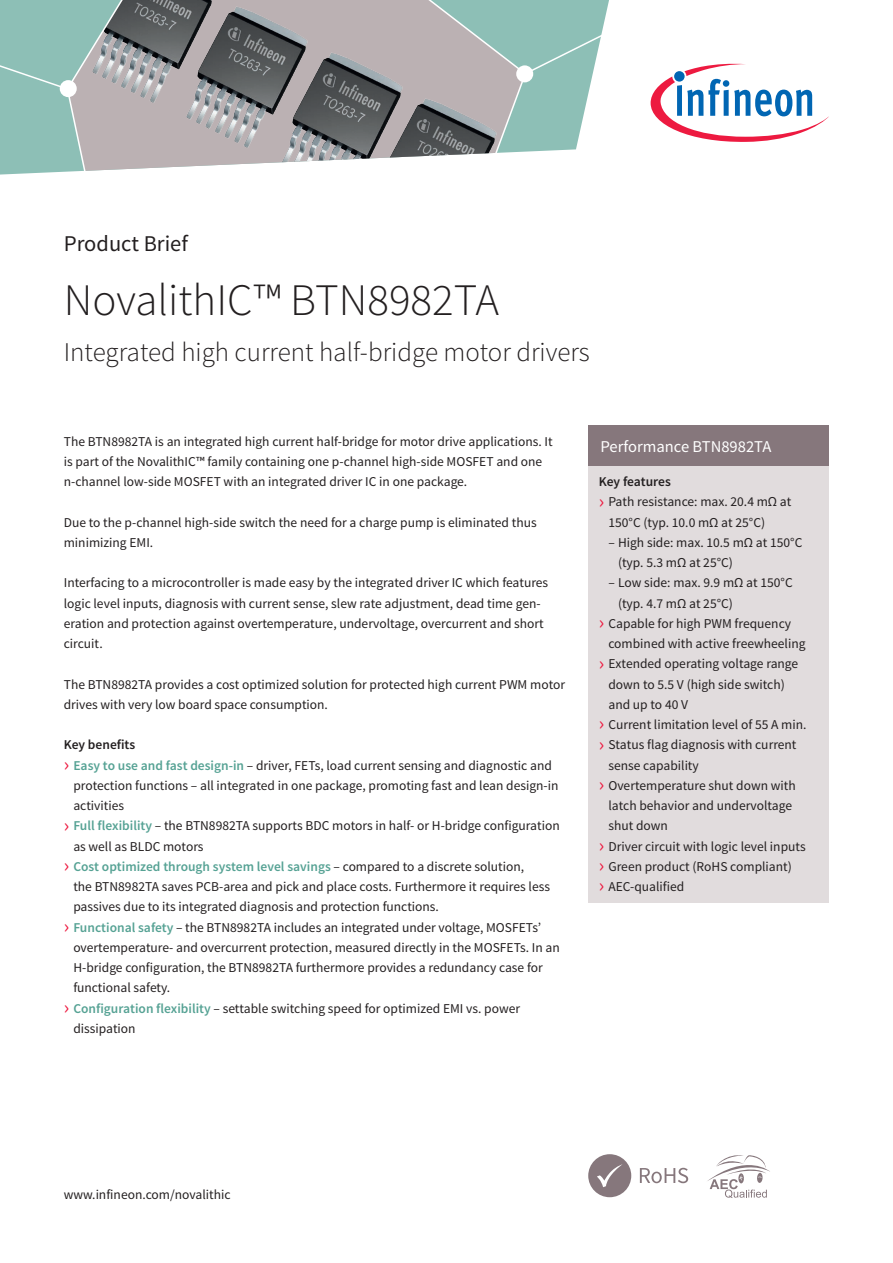
<style>
.page{position:relative;width:893px;height:1263px;background:#fff}
.page>*{position:absolute;margin:0;border:0;box-sizing:border-box;transform-origin:0 0}
.t1{font:300 45px "Source Sans Pro";color:#231f20}
.t2{font:300 27px "Source Sans Pro";color:#231f20}
.t3{font:22.5px "Source Sans Pro";color:#231f20}
.t4{font:16.5px "Source Sans Pro";color:#fff}
.t5{font:13.5px/20.2px "Source Sans Pro";color:#231f20}
.t6{font:600 13.5px "Source Sans Pro";color:#56a294}
.t7{font:600 13.5px "Source Sans Pro";color:#231f20}
.s1{font-size:20.25px;color:#ed1a40}
.s2{font-weight:600;color:#56a294}
.s3{font-weight:400;font-size:20.25px;color:#ed1a40}
.s4{font-weight:400;color:#231f20}
</style>
<div class="page">
<svg style="left:202px;top:0;width:175px;height:166px;background:#c0b7b9"></svg>
<svg style="left:0;top:0;width:202px;height:175px;background:#9cb0ad"></svg>
<svg style="left:377px;top:0;width:231px;height:153px;background:#a9c0bc"></svg>
<div style="left:516px;top:65px;width:17px;height:17px;background:#fff;border-radius:50%"></div>
<img style="left:279px;top:50px;width:125px;height:112px">
<img style="left:373px;top:96px;width:125px;height:62px">
<img style="left:184px;top:4px;width:125px;height:146px">
<svg style="left:651px;top:63px;width:178px;height:79px"></svg>
<div style="left:588px;top:463px;width:241px;height:440px;background:#e1dcdd"></div>
<div style="left:588px;top:425px;width:241px;height:41px;background:#86777c"></div>
<svg style="left:707px;top:1155px;width:63px;height:43px"></svg>
<div style="left:588px;top:1154px;width:43px;height:43px;background:#86777c;border-radius:50%"></div>
<svg style="left:640px;top:1168px;width:48px;height:15px"></svg>
<svg style="left:597px;top:1164px;width:25px;height:23px"></svg>
<h3 class="t3" style="left:64px;top:229px;width:126px">Product Brief</h3>
<h1 class="t1" style="left:64px;top:273px;width:437px">NovalithIC™ BTN8982TA</h1>
<h2 class="t2" style="left:64px;top:335px;width:527px">Integrated high current half-bridge motor drivers</h2>
<p class="t5" style="left:64px;top:431px;width:490px">The BTN8982TA is an integrated high current half-bridge for motor drive applications. It is part of the NovalithIC™ family containing one p-channel high-side MOSFET and one n-channel low-side MOSFET with an integrated driver IC in one package.</p>
<p class="t5" style="left:64px;top:512px;width:474px">Due to the p-channel high-side switch the need for a charge pump is eliminated thus minimizing EMI.</p>
<p class="t5" style="left:64px;top:573px;width:486px">Interfacing to a microcontroller is made easy by the integrated driver IC which features logic level inputs, diagnosis with current sense, slew rate adjustment, dead time gen&shy;eration and protection against overtemperature, undervoltage, overcurrent and short circuit.</p>
<p class="t5" style="left:64px;top:674px;width:503px">The BTN8982TA provides a cost optimized solution for protected high current PWM motor drives with very low board space consumption.</p>
<p class="t7" style="left:64px;top:736px;width:73px">Key benefits</p>
<p class="t5" style="left:64px;top:755px;width:490px"><span class="s1">›</span> <span class="s2">Easy to use and fast design-in</span> – driver, FETs, load current sensing and diagnostic and</p>
<p class="t5" style="left:73px;top:775px;width:487px">protection functions – all integrated in one package, promoting fast and lean design-in</p>
<p class="t5" style="left:73px;top:796px;width:52px">activities</p>
<p class="t5" style="left:64px;top:816px;width:497px"><span class="s1">›</span> <span class="s2">Full flexibility</span> – the BTN8982TA supports BDC motors in half- or H-bridge configuration</p>
<p class="t5" style="left:73px;top:836px;width:132px">as well as BLDC motors</p>
<p class="t6" style="left:64px;top:858px;width:462px"><span class="s3">›</span> Cost optimized through system level savings <span class="s4">– compared to a discrete solution,</span></p>
<p class="t5" style="left:73px;top:877px;width:478px">the BTN8982TA saves PCB-area and pick and place costs. Furthermore it requires less</p>
<p class="t5" style="left:73px;top:897px;width:367px">passives due to its integrated diagnosis and protection functions.</p>
<p class="t5" style="left:64px;top:917px;width:479px"><span class="s1">›</span> <span class="s2">Functional safety</span> – the BTN8982TA includes an integrated under voltage, MOSFETs’</p>
<p class="t5" style="left:73px;top:937px;width:488px">overtemperature- and overcurrent protection, measured directly in the MOSFETs. In an</p>
<p class="t5" style="left:73px;top:958px;width:471px">H-bridge configuration, the BTN8982TA furthermore provides a redundancy case for</p>
<p class="t5" style="left:73px;top:978px;width:98px">functional safety.</p>
<p class="t5" style="left:64px;top:998px;width:458px"><span class="s1">›</span> <span class="s2">Configuration flexibility</span> – settable switching speed for optimized EMI vs. power</p>
<p class="t5" style="left:73px;top:1018px;width:64px">dissipation</p>
<p class="t4" style="left:600px;top:436px;width:172px">Performance BTN8982TA</p>
<p class="t7" style="left:599px;top:473px;width:73px">Key features</p>
<p class="t5" style="left:599px;top:492px;width:194px"><span class="s1">›</span> Path resistance: max. 20.4 mΩ at</p>
<p class="t5" style="left:608px;top:512px;width:158px">150°C (typ. 10.0 mΩ at 25°C)</p>
<p class="t5" style="left:618px;top:532px;width:186px;text-indent:-10px">– High side: max. 10.5 mΩ at 150°C (typ. 5.3 mΩ at 25°C)</p>
<p class="t5" style="left:608px;top:573px;width:186px">– Low side: max. 9.9 mΩ at 150°C</p>
<p class="t5" style="left:618px;top:593px;width:116px">(typ. 4.7 mΩ at 25°C)</p>
<p class="t5" style="left:599px;top:613px;width:194px"><span class="s1">›</span> Capable for high PWM frequency</p>
<p class="t5" style="left:608px;top:634px;width:199px">combined with active freewheeling</p>
<p class="t5" style="left:599px;top:654px;width:201px"><span class="s1">›</span> Extended operating voltage range</p>
<p class="t5" style="left:608px;top:674px;width:178px">down to 5.5 V (high side switch)</p>
<p class="t5" style="left:608px;top:694px;width:81px">and up to 40 V</p>
<p class="t5" style="left:599px;top:715px;width:209px"><span class="s1">›</span> Current limitation level of 55 A min.</p>
<p class="t5" style="left:599px;top:735px;width:199px"><span class="s1">›</span> Status flag diagnosis with current</p>
<p class="t5" style="left:608px;top:755px;width:92px">sense capability</p>
<p class="t5" style="left:599px;top:775px;width:198px"><span class="s1">›</span> Overtemperature shut down with</p>
<p class="t5" style="left:608px;top:796px;width:185px">latch behavior and undervoltage</p>
<p class="t5" style="left:608px;top:816px;width:61px">shut down</p>
<p class="t5" style="left:599px;top:836px;width:208px"><span class="s1">›</span> Driver circuit with logic level inputs</p>
<p class="t5" style="left:599px;top:856px;width:195px"><span class="s1">›</span> Green product (RoHS compliant)</p>
<p class="t5" style="left:599px;top:877px;width:87px"><span class="s1">›</span> AEC-qualified</p>
<p class="t5" style="left:64px;top:1185px;width:168px">www.infineon.com/novalithic</p>
</div>
